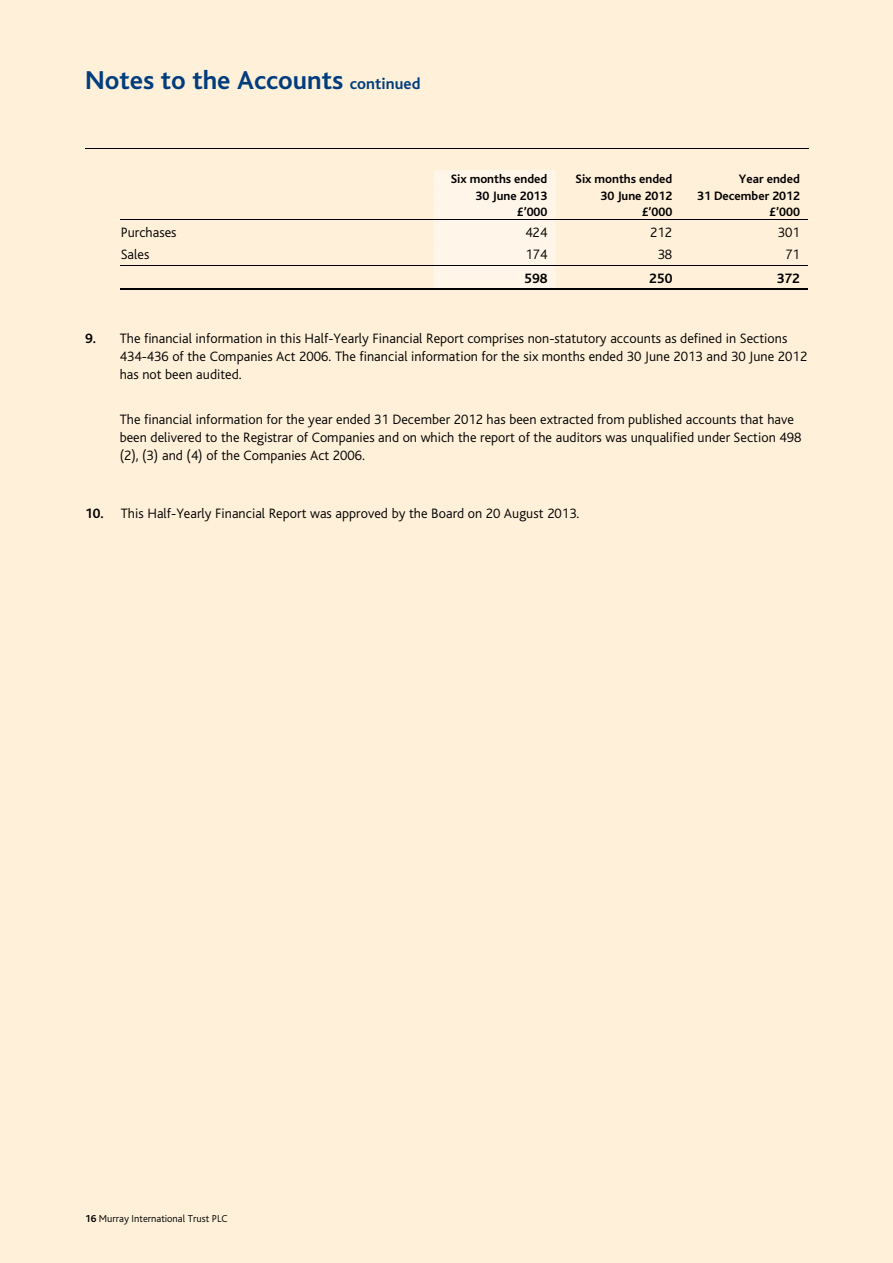
<style>
.page{position:relative;width:893px;height:1263px;background:#fff0d9}
.page>*{position:absolute;margin:0;border:0;box-sizing:border-box;transform-origin:0 0}
.t1{font:700 27px "Bliss";color:#003d7d}
.t2{font:300 14.25px/18px "Bliss";color:#000}
.t3{font:700 14.25px "Bliss";color:#000}
.t4{font:700 12.75px "Bliss";color:#000}
.t5{font:300 10.5px "Bliss";letter-spacing:-.005em;color:#000}
.s1{font-size:16.5px}
.s2{font-weight:700}
</style>
<div class="page">
<hr style="left:85px;top:148px;width:723px;height:1px;background:#000">
<hr style="left:121px;top:220px;width:687px;height:1px;background:#000">
<div style="left:434px;top:170px;width:121px;height:119px;background:#fff6e9"></div>
<div style="left:442px;top:266px;width:105px;height:23px;background:#fff6e9"></div>
<hr style="left:121px;top:265px;width:687px;height:1px;background:#000">
<hr style="left:120px;top:289px;width:314px;height:1px;background:#000">
<hr style="left:433px;top:289px;width:122px;height:1px;background:#000">
<hr style="left:554px;top:289px;width:126px;height:1px;background:#000">
<hr style="left:679px;top:289px;width:129px;height:1px;background:#000">
<h1 class="t1" style="left:85px;top:70px;width:337px">Notes to the Accounts <span class="s1">continued</span></h1>
<p class="t4" style="left:451px;top:174px;width:98px">Six months ended</p>
<p class="t4" style="left:576px;top:174px;width:98px">Six months ended</p>
<p class="t4" style="left:739px;top:174px;width:62px">Year ended</p>
<p class="t4" style="left:475px;top:191px;width:73px">30 June 2013</p>
<p class="t4" style="left:600px;top:191px;width:73px">30 June 2012</p>
<p class="t4" style="left:697px;top:191px;width:104px">31 December 2012</p>
<p class="t4" style="left:517px;top:207px;width:32px">£’000</p>
<p class="t4" style="left:642px;top:207px;width:32px">£’000</p>
<p class="t4" style="left:769px;top:207px;width:32px">£’000</p>
<p class="t2" style="left:121px;top:225px;width:57px">Purchases</p>
<p class="t2" style="left:525px;top:225px;width:23px">424</p>
<p class="t2" style="left:650px;top:225px;width:23px">212</p>
<p class="t2" style="left:778px;top:225px;width:23px">301</p>
<p class="t2" style="left:121px;top:247px;width:30px">Sales</p>
<p class="t2" style="left:525px;top:247px;width:23px">174</p>
<p class="t2" style="left:658px;top:247px;width:16px">38</p>
<p class="t2" style="left:785px;top:247px;width:16px">71</p>
<p class="t3" style="left:524px;top:273px;width:25px">598</p>
<p class="t3" style="left:649px;top:273px;width:25px">250</p>
<p class="t3" style="left:777px;top:273px;width:25px">372</p>
<p class="t2" style="left:120px;top:330px;width:689px;text-indent:-35px"><span class="s2">9.</span> The financial information in this Half-Yearly Financial Report comprises non-statutory accounts as defined in Sections<br>434-436 of the Companies Act 2006. The financial information for the six months ended 30 June 2013 and 30 June 2012 has not been audited.</p>
<p class="t2" style="left:120px;top:411px;width:683px">The financial information for the year ended 31 December 2012 has been extracted from published accounts that have been delivered to the Registrar of Companies and on which the report of the auditors was unqualified under Section 498 (2), (3) and (4) of the Companies Act 2006.</p>
<p class="t2" style="left:85px;top:506px;width:496px"><span class="s2">10.</span> This Half-Yearly Financial Report was approved by the Board on 20 August 2013.</p>
<p class="t5" style="left:85px;top:1215px;width:144px"><span class="s2">16</span> Murray International Trust PLC</p>
</div>
